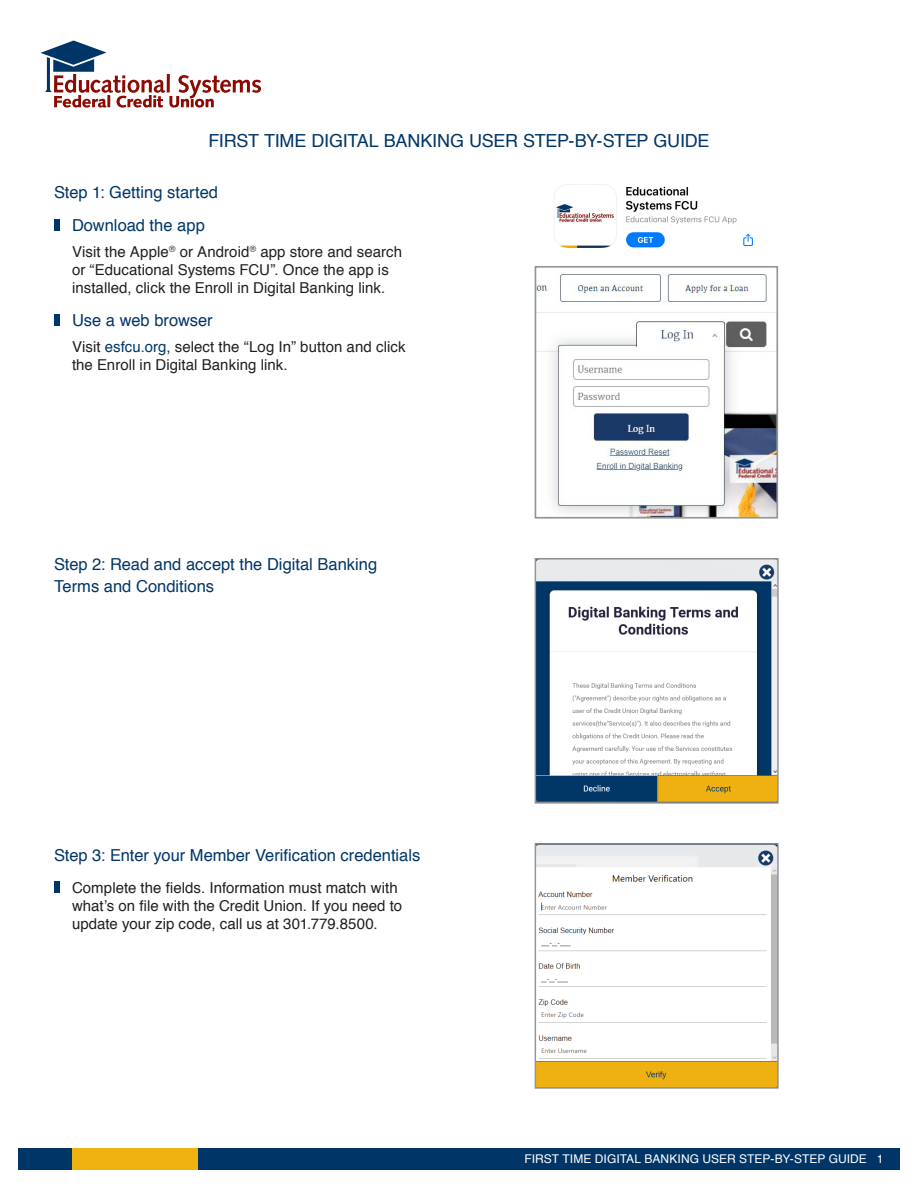
<style>
.page{position:relative;width:918px;height:1188px;background:#fff}
.page>*{position:absolute;margin:0;border:0;box-sizing:border-box;transform-origin:0 0}
.t1{font:18px "Helvetica";letter-spacing:-.015em;color:#003667}
.t2{font:16.5px/21.6px "Helvetica";color:#003667}
.t3{font:15px/18px "Helvetica";letter-spacing:.005em;color:#231f20}
.t4{font:12px "Helvetica";letter-spacing:.005em;color:#fff}
.s1{color:#003667}
</style>
<div class="page">
<div style="left:18px;top:1148px;width:882px;height:21px;background:#003667"></div>
<div style="left:72px;top:1148px;width:126px;height:21px;background:#efb211"></div>
<svg style="left:40px;top:40px;width:221px;height:68px"></svg>
<img style="left:538px;top:271px;width:237px;height:245px">
<div style="left:535px;top:266px;width:243px;height:253px;border:2px solid #939598"></div>
<div style="left:54px;top:220px;width:5px;height:11px;background:#003667"></div>
<div style="left:54px;top:314px;width:5px;height:12px;background:#003667"></div>
<div style="left:54px;top:881px;width:5px;height:12px;background:#003667"></div>
<img style="left:538px;top:561px;width:238px;height:240px">
<div style="left:535px;top:558px;width:244px;height:246px;border:2px solid #939598"></div>
<img style="left:538px;top:846px;width:238px;height:240px">
<div style="left:535px;top:843px;width:244px;height:246px;border:2px solid #939598"></div>
<img style="left:554px;top:184px;width:199px;height:64px">
<p class="t1" style="left:208px;top:127px;width:503px">FIRST TIME DIGITAL BANKING USER STEP-BY-STEP GUIDE</p>
<p class="t2" style="left:54px;top:182px;width:166px">Step 1: Getting started</p>
<p class="t2" style="left:72px;top:215px;width:134px">Download the app</p>
<p class="t3" style="left:72px;top:243px;width:332px">Visit the Apple<sup>®</sup> or Android<sup>®</sup> app store and search or “Educational Systems FCU”. Once the app is installed, click the Enroll in Digital Banking link.</p>
<p class="t2" style="left:72px;top:310px;width:142px">Use a web browser</p>
<p class="t3" style="left:72px;top:338px;width:335px">Visit <span class="s1">esfcu.org</span>, select the “Log In” button and click the Enroll in Digital Banking link.</p>
<p class="t2" style="left:54px;top:554px;width:325px">Step 2: Read and accept the Digital Banking<br>Terms and Conditions</p>
<p class="t2" style="left:54px;top:845px;width:368px">Step 3: Enter your Member Verification credentials</p>
<p class="t3" style="left:72px;top:879px;width:332px">Complete the fields. Information must match with what’s on file with the Credit Union. If you need to update your zip code, call us at 301.779.8500.</p>
<p class="t4" style="left:525px;top:1150px;width:361px">FIRST TIME DIGITAL BANKING USER STEP-BY-STEP GUIDE 1</p>
</div>
